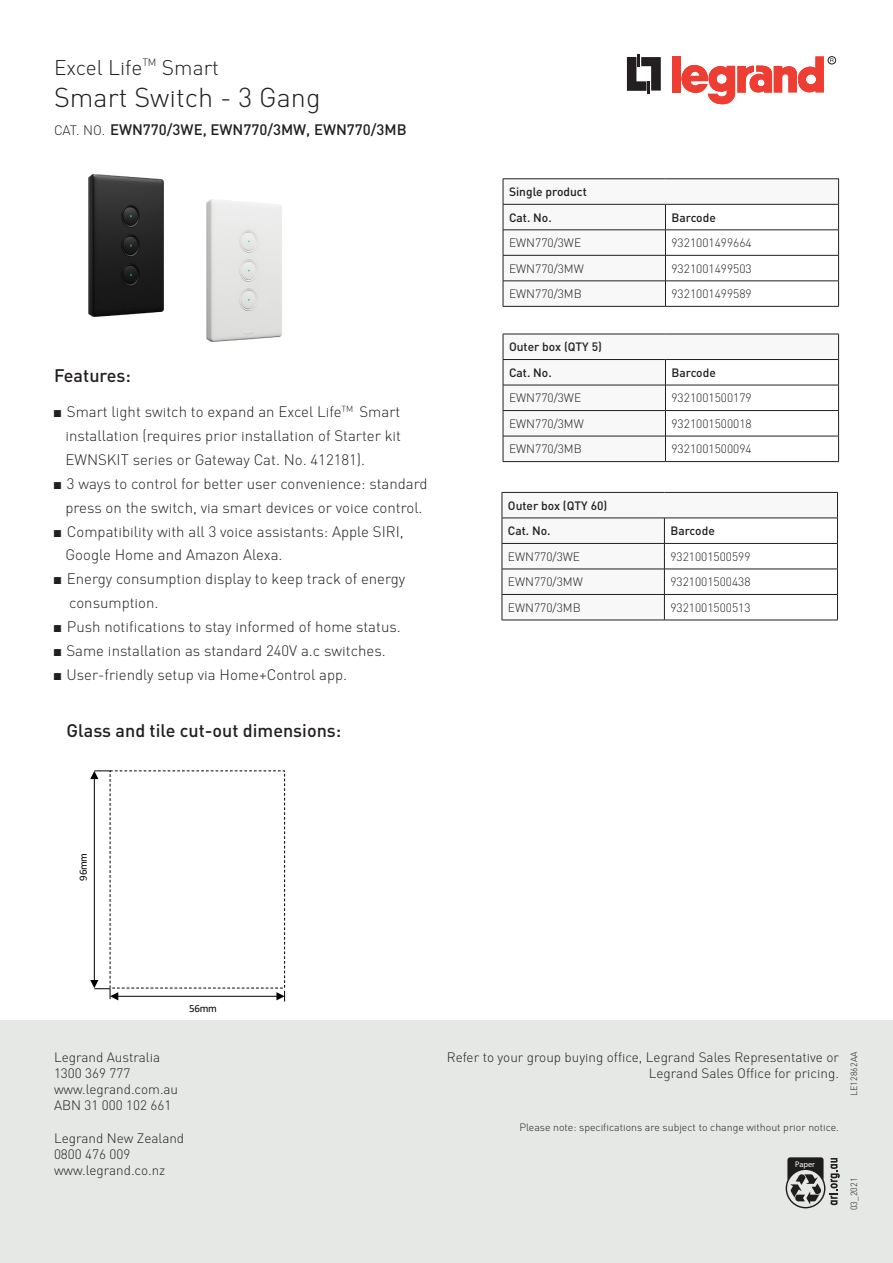
<style>
.page{position:relative;width:893px;height:1263px;background:#fff}
.page>*{position:absolute;margin:0;border:0;box-sizing:border-box;transform-origin:0 0}
.t1{font:300 27px "DIN Pro";color:#231f20}
.t2{font:300 21px "DIN Pro";color:#231f20}
.t3{font:500 18px "DIN Pro";color:#231f20}
.t4{font:300 15px "DIN Pro";color:#231f20}
.t5{font:500 15px "DIN Pro";color:#231f20}
.t6{font:300 13.5px "DIN Pro";color:#231f20}
.t7{font:300 12px "DIN Pro";color:#231f20}
.t8{font:500 12px "DIN Pro";color:#231f20}
.t9{font:10.95px "Calibri";letter-spacing:-.005em;color:#000}
.t10{font:300 10.5px "DIN Pro";color:#231f20}
.t11{font:300 9px "DIN Pro";color:#231f20}
.t12{font:600 condensed 8.25px "ITC Avant Garde Std";color:#fff}
.s1{font-weight:300;font-size:13.5px}
.s2{font-family:"Arial Narrow";font-weight:400}
</style>
<div class="page">
<hr style="left:503px;top:306px;width:162px;height:1px;background:#231f20">
<hr style="left:665px;top:306px;width:174px;height:1px;background:#231f20">
<svg style="left:503px;top:179px;width:336px;height:127px"></svg>
<svg style="left:503px;top:334px;width:336px;height:128px"></svg>
<hr style="left:502px;top:620px;width:162px;height:1px;background:#231f20">
<hr style="left:664px;top:620px;width:174px;height:1px;background:#231f20">
<svg style="left:502px;top:492px;width:336px;height:128px"></svg>
<svg style="left:627px;top:54px;width:34px;height:40px"></svg>
<div style="left:672px;top:56px;width:8px;height:36px;background:#ee3e34"></div>
<svg style="left:681px;top:56px;width:143px;height:49px"></svg>
<div style="left:828px;top:56px;width:8px;height:8px;border:1px solid #231f20;border-radius:50%"></div>
<div style="left:0;top:1020px;width:893px;height:243px;background:#e5e8e5"></div>
<svg style="left:786px;top:1157px;width:54px;height:51px"></svg>
<hr style="left:117px;top:996px;width:161px;height:1px;background:#000">
<svg style="left:276px;top:991px;width:9px;height:10px"></svg>
<hr style="left:94px;top:778px;width:1px;height:203px;background:#000">
<svg style="left:90px;top:980px;width:28px;height:20px"></svg>
<svg style="left:90px;top:770px;width:20px;height:9px"></svg>
<img style="left:88px;top:174px;width:76px;height:143px">
<img style="left:206px;top:199px;width:76px;height:143px">
<p class="t2" style="left:54px;top:54px;width:167px">Excel Life<sup>TM</sup> Smart</p>
<p class="t1" style="left:54px;top:81px;width:268px">Smart Switch - 3 Gang</p>
<p class="t5" style="left:54px;top:120px;width:354px"><span class="s1">CAT. NO.</span> EWN770/3WE, EWN770/3MW, EWN770/3MB</p>
<p class="t3" style="left:54px;top:363px;width:79px">Features:</p>
<p class="t4" style="left:54px;top:402px;width:348px"><span class="s2">■</span> Smart light switch to expand an Excel Life<sup>TM</sup> Smart</p>
<p class="t4" style="left:65px;top:426px;width:337px">installation (requires prior installation of Starter kit</p>
<p class="t4" style="left:65px;top:450px;width:301px">EWNSKIT series or Gateway Cat. No. 412181).</p>
<p class="t4" style="left:54px;top:474px;width:375px"><span class="s2">■</span> 3 ways to control for better user convenience: standard</p>
<p class="t4" style="left:65px;top:498px;width:359px">press on the switch, via smart devices or voice control.</p>
<p class="t4" style="left:54px;top:522px;width:351px"><span class="s2">■</span> Compatibility with all 3 voice assistants: Apple SIRI,</p>
<p class="t4" style="left:65px;top:546px;width:219px">Google Home and Amazon Alexa.</p>
<p class="t4" style="left:54px;top:570px;width:353px"><span class="s2">■</span> Energy consumption display to keep track of energy</p>
<p class="t4" style="left:69px;top:594px;width:91px">consumption.</p>
<p class="t4" style="left:54px;top:618px;width:348px"><span class="s2">■</span> Push notifications to stay informed of home status.</p>
<p class="t4" style="left:54px;top:642px;width:333px"><span class="s2">■</span> Same installation as standard 240V a.c switches.</p>
<p class="t4" style="left:54px;top:665px;width:295px"><span class="s2">■</span> User-friendly setup via Home+Control app.</p>
<p class="t3" style="left:67px;top:718px;width:276px">Glass and tile cut-out dimensions:</p>
<p class="t9" style="left:75px;top:881px;width:29px;rotate:-90deg">96mm</p>
<p class="t8" style="left:509px;top:184px;width:79px">Single product</p>
<p class="t8" style="left:509px;top:210px;width:44px">Cat. No.</p>
<p class="t8" style="left:671px;top:210px;width:46px">Barcode</p>
<p class="t7" style="left:509px;top:235px;width:74px">EWN770/3WE</p>
<p class="t7" style="left:671px;top:235px;width:82px">9321001499664</p>
<p class="t7" style="left:509px;top:261px;width:76px">EWN770/3MW</p>
<p class="t7" style="left:671px;top:261px;width:82px">9321001499503</p>
<p class="t7" style="left:509px;top:286px;width:74px">EWN770/3MB</p>
<p class="t7" style="left:671px;top:286px;width:82px">9321001499589</p>
<p class="t8" style="left:509px;top:339px;width:94px">Outer box (QTY 5)</p>
<p class="t8" style="left:509px;top:365px;width:44px">Cat. No.</p>
<p class="t8" style="left:671px;top:365px;width:46px">Barcode</p>
<p class="t7" style="left:509px;top:391px;width:74px">EWN770/3WE</p>
<p class="t7" style="left:671px;top:391px;width:82px">9321001500179</p>
<p class="t7" style="left:509px;top:416px;width:76px">EWN770/3MW</p>
<p class="t7" style="left:671px;top:416px;width:82px">9321001500018</p>
<p class="t7" style="left:509px;top:442px;width:74px">EWN770/3MB</p>
<p class="t7" style="left:671px;top:442px;width:82px">9321001500094</p>
<p class="t8" style="left:508px;top:498px;width:101px">Outer box (QTY 60)</p>
<p class="t8" style="left:508px;top:523px;width:44px">Cat. No.</p>
<p class="t8" style="left:670px;top:523px;width:46px">Barcode</p>
<p class="t7" style="left:508px;top:549px;width:74px">EWN770/3WE</p>
<p class="t7" style="left:670px;top:549px;width:82px">9321001500599</p>
<p class="t7" style="left:508px;top:574px;width:76px">EWN770/3MW</p>
<p class="t7" style="left:670px;top:574px;width:82px">9321001500438</p>
<p class="t7" style="left:508px;top:600px;width:74px">EWN770/3MB</p>
<p class="t7" style="left:670px;top:600px;width:82px">9321001500513</p>
<p class="t9" style="left:189px;top:1000px;width:29px">56mm</p>
<p class="t6" style="left:54px;top:1048px;width:108px">Legrand Australia</p>
<p class="t6" style="left:54px;top:1065px;width:78px">1300 369 777</p>
<p class="t6" style="left:54px;top:1081px;width:126px">www.legrand.com.au</p>
<p class="t6" style="left:54px;top:1097px;width:119px">ABN 31 000 102 661</p>
<p class="t6" style="left:54px;top:1129px;width:132px">Legrand New Zealand</p>
<p class="t6" style="left:54px;top:1146px;width:78px">0800 476 009</p>
<p class="t6" style="left:54px;top:1162px;width:113px">www.legrand.co.nz</p>
<p class="t6" style="left:447px;top:1048px;width:394px">Refer to your group buying office, Legrand Sales Representative or</p>
<p class="t6" style="left:649px;top:1065px;width:192px">Legrand Sales Office for pricing.</p>
<p class="t10" style="left:519px;top:1120px;width:321px">Please note: specifications are subject to change without prior notice.</p>
<p class="t12" style="left:795px;top:1159px;width:21px">Paper</p>
<p class="t11" style="left:848px;top:1096px;width:46px;rotate:-90deg">LE12862AA</p>
<p class="t11" style="left:848px;top:1210px;width:34px;rotate:-90deg">03_2021</p>
</div>
